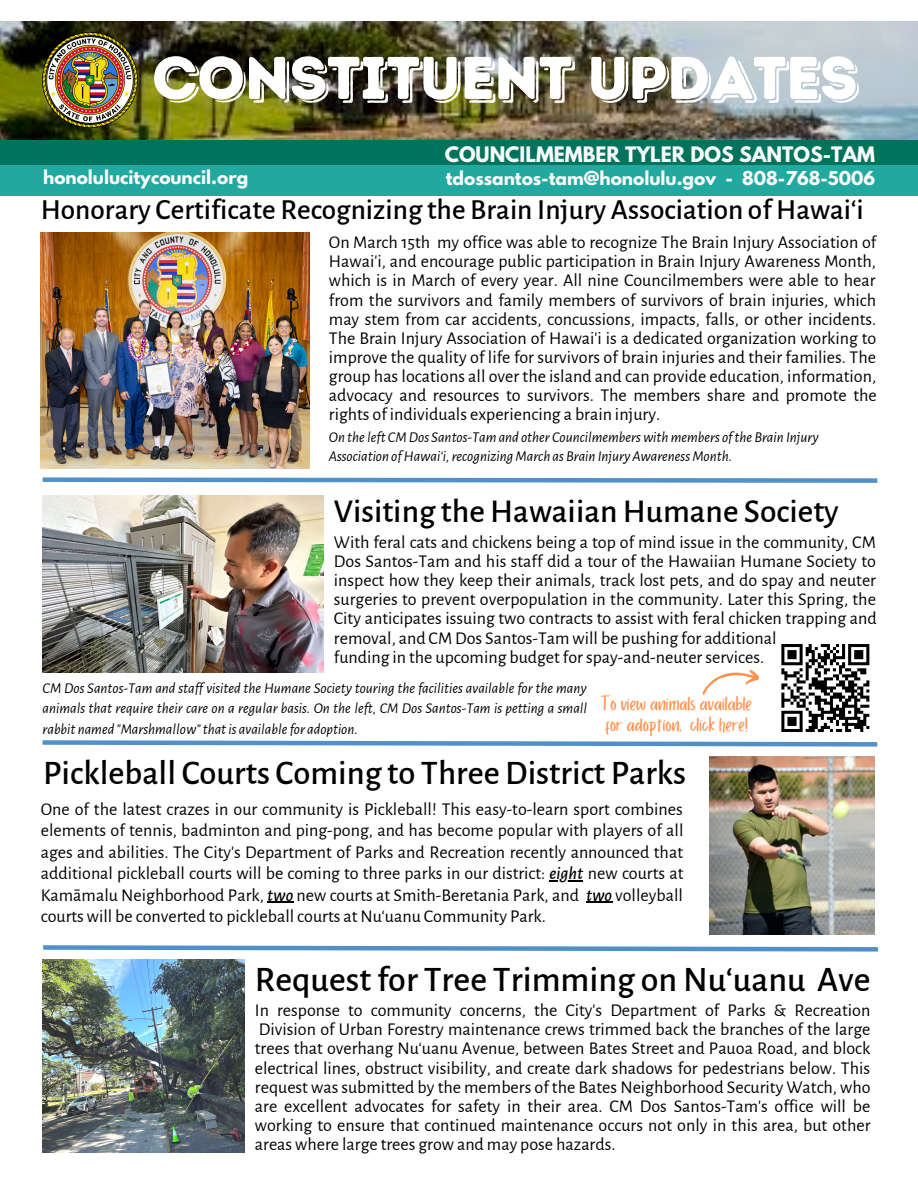
<style>
.page{position:relative;width:918px;height:1188px;background:#fff}
.page>*{position:absolute;margin:0;border:0;box-sizing:border-box;transform-origin:0 0}
.t1{font:60px "Intro Rust Base Shade";letter-spacing:-.01em;color:#fff}
.t2{font:500 36px "Alegreya Sans";color:#000}
.t3{font:500 34.5px "Alegreya Sans";color:#000}
.t4{font:500 33.45px "Alegreya Sans";color:#000}
.t5{font:500 29.25px "Alegreya Sans";color:#000}
.t6{font:21.3px/21px "Porcelain";color:#ff914d}
.t7{font:700 18.9px "League Spartan";color:#f9f9f9}
.t8{font:18px/19.2px "Alegreya Sans";color:#000;text-align:justify}
.t9{font:700 16.95px "League Spartan";color:#f9f9f9}
.t10{font:italic 15px/20.2px "Alegreya Sans";color:#000;text-align:justify}
.s1{font-weight:500;font-style:italic}
</style>
<div class="page">
<img style="left:0;top:21px;width:918px;height:119px">
<img style="left:43px;top:33px;width:94px;height:94px">
<svg style="left:42px;top:477px;width:836px;height:6px"></svg>
<svg style="left:43px;top:945px;width:835px;height:7px"></svg>
<img style="left:709px;top:757px;width:166px;height:177px">
<img style="left:41px;top:233px;width:269px;height:236px">
<img style="left:43px;top:495px;width:281px;height:148px">
<img style="left:43px;top:959px;width:201px;height:194px">
<hr style="left:549px;top:880px;width:34px;height:1px;background:#000">
<svg style="left:267px;top:902px;width:26px;height:1px"></svg>
<svg style="left:586px;top:902px;width:26px;height:1px"></svg>
<svg style="left:42px;top:643px;width:836px;height:104px"></svg>
<div style="left:0;top:140px;width:918px;height:28px;background:#00735c"></div>
<div style="left:0;top:165px;width:918px;height:30px;background:#21a89f"></div>
<h1 class="t1" style="left:152px;top:42px;width:707px">CONSTITUENT UPDATES</h1>
<p class="t7" style="left:445px;top:145px;width:432px">COUNCILMEMBER TYLER DOS SANTOS-TAM</p>
<p class="t9" style="left:43px;top:169px;width:207px">honolulucitycouncil.org</p>
<p class="t9" style="left:446px;top:169px;width:431px">tdossantos-tam@honolulu.gov - 808-768-5006</p>
<h3 class="t5" style="left:41px;top:195px;width:825px">Honorary Certificate Recognizing the Brain Injury Association of Hawaiʻi</h3>
<p class="t8" style="left:329px;top:233px;width:549px">On March 15th my office was able to recognize The Brain Injury Association of Hawai'i, and encourage public participation in Brain Injury Awareness Month, which is in March of every year. All nine Councilmembers were able to hear from the survivors and family members of survivors of brain injuries, which may stem from car accidents, concussions, impacts, falls, or other incidents.<br>The Brain Injury Association of Hawai'i is a dedicated organization working to improve the quality of life for survivors of brain injuries and their families. The group has locations all over the island and can provide education, information, advocacy and resources to survivors. The members share and promote the rights of individuals experiencing a brain injury.</p>
<p class="t10" style="left:329px;top:428px;width:491px;line-height:19.2px">On theleft CMDos Santos-Tam and other Councilmemberswith members ofthe Brain Injury<br>Association ofHawaiʻi,recognizingMarch as Brain Injury AwarenessMonth.</p>
<h3 class="t4" style="left:334px;top:495px;width:506px">Visiting the Hawaiian Humane Society</h3>
<p class="t8" style="left:334px;top:533px;width:544px;text-align:left">With feral cats and chickens being a top of mind issue in the community, CM Dos Santos-Tam and his staff did a tour of the Hawaiian Humane Society to inspect how they keep their animals, track lost pets, and do spay and neuter surgeries to prevent overpopulation in the community. Later this Spring, the City anticipates issuing two contracts to assist with feral chicken trapping and removal, and CM Dos Santos-Tam will be pushing for additional<br>funding in the upcoming budget for spay-and-neuter services.</p>
<p class="t6" style="left:601px;top:694px;width:153px">To view animals available for adoption, click here!</p>
<p class="t10" style="left:43px;top:679px;width:546px">CM Dos Santos-Tam and staff visited the Humane Society touring the facilities available for the many animals that require their care on a regular basis. On the left, CM Dos Santos-Tam is petting a small rabbit named "Marshmallow"thatis availablefor adoption.</p>
<h3 class="t3" style="left:43px;top:756px;width:645px">Pickleball Courts Coming to Three District Parks</h3>
<p class="t8" style="left:41px;top:799px;width:644px;line-height:21.3px">One of the latest crazes in our community is Pickleball! This easy-to-learn sport combines elements of tennis, badminton and ping-pong, and has become popular with players of all ages and abilities. The City's Department of Parks and Recreation recently announced that additional pickleball courts will be coming to three parks in our district: <span class="s1">eight</span> new courts at Kamāmalu Neighborhood Park, <span class="s1">two</span> new courts at Smith-Beretania Park, and <span class="s1">two</span> volleyball courts will be converted to pickleball courts at Nuʻuanu Community Park.</p>
<h2 class="t2" style="left:255px;top:962px;width:617px">Request for Tree Trimming on Nuʻuanu Ave</h2>
<p class="t8" style="left:255px;top:1001px;width:617px">In response to community concerns, the City's Department of Parks &amp; Recreation Division of Urban Forestry maintenance crews trimmed back the branches of the large trees that overhang Nuʻuanu Avenue, between Bates Street and Pauoa Road, and block electrical lines, obstruct visibility, and create dark shadows for pedestrians below. This request was submitted by the members of the Bates Neighborhood Security Watch, who are excellent advocates for safety in their area. CM Dos Santos-Tam's office will be working to ensure that continued maintenance occurs not only in this area, but other areas where large trees grow and may pose hazards.</p>
</div>
